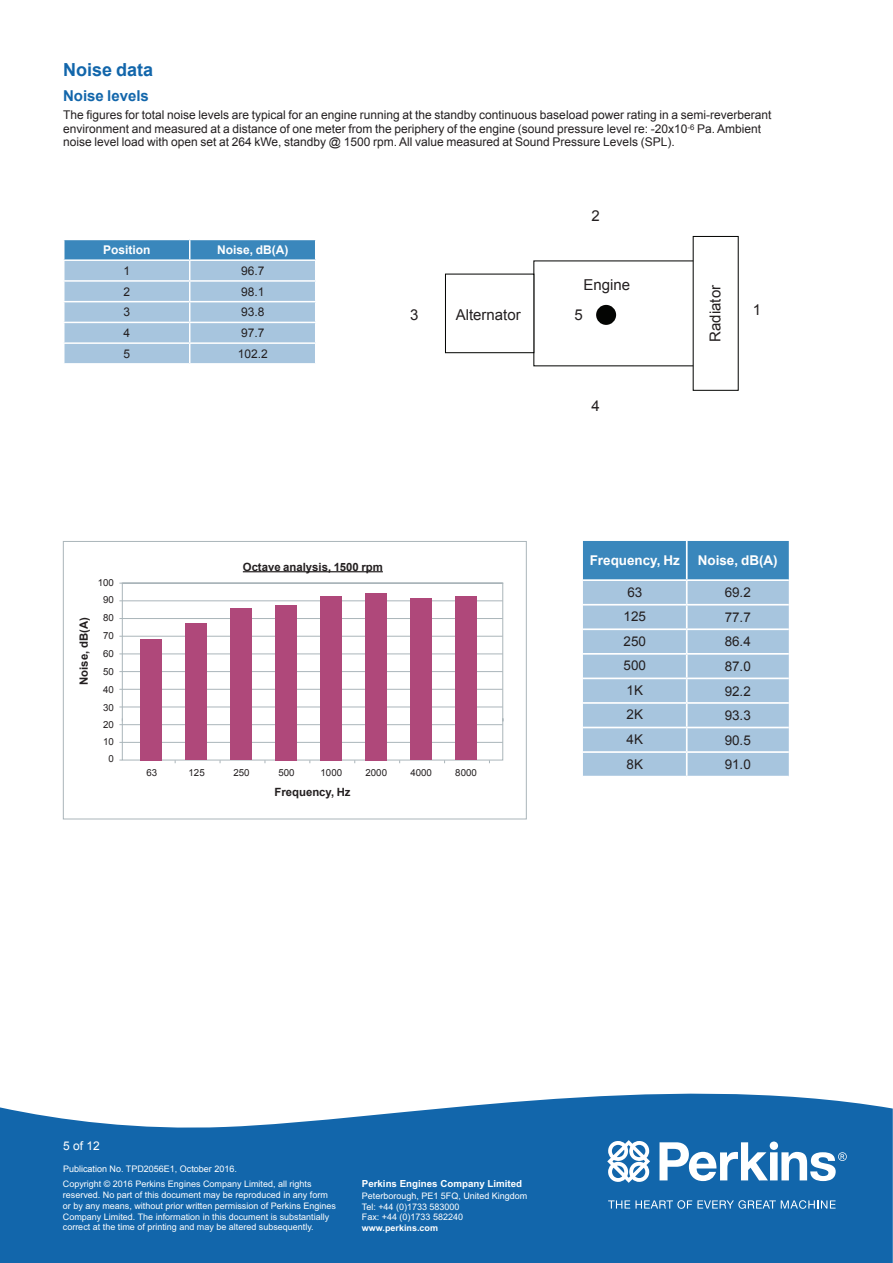
<style>
.page{position:relative;width:893px;height:1263px;background:#fff}
.page>*{position:absolute;margin:0;border:0;box-sizing:border-box;transform-origin:0 0}
.t1{font:700 18px "Arial";color:#1266ab}
.t2{font:15px "Arial";color:#231f20}
.t3{font:700 15px "Arial";color:#1266ab}
.t4{font:13.5px "Arial";color:#231f20}
.t5{font:700 13.5px "Arial";color:#fff}
.t6{font:12px/13.5px "Arial";color:#231f20}
.t7{font:700 12px "Arial";color:#fff}
.t8{font:12px "Arial";color:#fff}
.t9{font:700 11.4px "Arial";color:#231f20}
.t10{font:9.75px/17.9px "Arial";color:#231f20;text-align:center}
.t11{font:700 9.75px "Arial";color:#fff}
.t12{font:9px/10.8px "Arial";color:#fff}
.t13{font:700 9px "Arial";color:#fff}
</style>
<div class="page">
<svg style="left:0;top:1093px;width:893px;height:170px;background:#2a75b3"></svg>
<svg style="left:608px;top:1200px;width:227px;height:9px;background:#518fc1"></svg>
<svg style="left:607px;top:1140px;width:43px;height:43px"></svg>
<svg style="left:659px;top:1141px;width:188px;height:40px"></svg>
<svg style="left:63px;top:239px;width:253px;height:125px;background:#9ec0db"></svg>
<svg style="left:583px;top:541px;width:206px;height:235px;background:#95bad8"></svg>
<hr style="left:686px;top:581px;width:2px;height:23px;background:#fff">
<hr style="left:686px;top:605px;width:2px;height:23px;background:#fff">
<hr style="left:686px;top:630px;width:2px;height:23px;background:#fff">
<hr style="left:686px;top:655px;width:2px;height:22px;background:#fff">
<hr style="left:686px;top:679px;width:2px;height:23px;background:#fff">
<hr style="left:686px;top:704px;width:2px;height:23px;background:#fff">
<hr style="left:686px;top:728px;width:2px;height:23px;background:#fff">
<hr style="left:686px;top:753px;width:2px;height:23px;background:#fff">
<hr style="left:583px;top:604px;width:104px;height:1px;background:#fff">
<hr style="left:687px;top:604px;width:102px;height:1px;background:#fff">
<hr style="left:583px;top:628px;width:104px;height:2px;background:#fff">
<hr style="left:687px;top:628px;width:102px;height:2px;background:#fff">
<hr style="left:583px;top:653px;width:104px;height:2px;background:#fff">
<hr style="left:687px;top:653px;width:102px;height:2px;background:#fff">
<hr style="left:583px;top:677px;width:104px;height:2px;background:#fff">
<hr style="left:687px;top:677px;width:102px;height:2px;background:#fff">
<hr style="left:583px;top:702px;width:104px;height:2px;background:#fff">
<hr style="left:687px;top:702px;width:102px;height:2px;background:#fff">
<hr style="left:583px;top:727px;width:104px;height:1px;background:#fff">
<hr style="left:687px;top:727px;width:102px;height:1px;background:#fff">
<hr style="left:583px;top:751px;width:104px;height:2px;background:#fff">
<hr style="left:687px;top:751px;width:102px;height:2px;background:#fff">
<hr style="left:583px;top:579px;width:104px;height:2px;background:#fff">
<hr style="left:687px;top:579px;width:102px;height:2px;background:#fff">
<hr style="left:686px;top:541px;width:2px;height:38px;background:#fff">
<div style="left:63px;top:541px;width:464px;height:278px;border:1px solid #aab5ba"></div>
<div style="left:122px;top:583px;width:381px;height:177px;border:1px solid #aab5ba"></div>
<hr style="left:243px;top:571px;width:140px;height:1px;background:#231f20">
<hr style="left:119px;top:618px;width:384px;height:1px;background:#aab5ba">
<hr style="left:119px;top:636px;width:384px;height:1px;background:#aab5ba">
<hr style="left:119px;top:654px;width:384px;height:1px;background:#aab5ba">
<hr style="left:119px;top:671px;width:384px;height:1px;background:#aab5ba">
<hr style="left:119px;top:689px;width:384px;height:1px;background:#aab5ba">
<hr style="left:119px;top:707px;width:384px;height:1px;background:#aab5ba">
<hr style="left:119px;top:724px;width:384px;height:1px;background:#aab5ba">
<hr style="left:119px;top:742px;width:384px;height:1px;background:#aab5ba">
<hr style="left:119px;top:600px;width:384px;height:1px;background:#aab5ba">
<div style="left:141px;top:639px;width:21px;height:121px;background:#af487a"></div>
<div style="left:186px;top:623px;width:21px;height:137px;background:#af487a"></div>
<div style="left:231px;top:608px;width:21px;height:152px;background:#af487a"></div>
<div style="left:276px;top:605px;width:21px;height:155px;background:#af487a"></div>
<div style="left:321px;top:596px;width:21px;height:164px;background:#af487a"></div>
<div style="left:366px;top:593px;width:21px;height:167px;background:#af487a"></div>
<div style="left:411px;top:599px;width:21px;height:161px;background:#af487a"></div>
<div style="left:456px;top:596px;width:21px;height:164px;background:#af487a"></div>
<div style="left:445px;top:274px;width:89px;height:79px;background:#fff;border:1px solid #040503"></div>
<div style="left:596px;top:305px;width:20px;height:20px;background:#040503;border-radius:50%"></div>
<h1 class="t1" style="left:63px;top:59px;width:92px">Noise data</h1>
<h2 class="t3" style="left:63px;top:88px;width:87px">Noise levels</h2>
<p class="t6" style="left:63px;top:108px;width:710px">The figures for total noise levels are typical for an engine running at the standby continuous baseload power rating in a semi-reverberant environment and measured at a distance of one meter from the periphery of the engine (sound pressure level re: -20x10<sup>-6</sup> Pa. Ambient noise level load with open set at 264 kWe, standby @ 1500 rpm. All value measured at Sound Pressure Levels (SPL).</p>
<h3 class="t7" style="left:103px;top:243px;width:49px">Position</h3>
<h3 class="t7" style="left:217px;top:243px;width:73px">Noise, dB(A)</h3>
<h3 class="t6" style="left:123px;top:264px;width:8px">1</h3>
<h3 class="t6" style="left:241px;top:264px;width:25px">96.7</h3>
<h3 class="t6" style="left:123px;top:285px;width:8px">2</h3>
<h3 class="t6" style="left:241px;top:285px;width:25px">98.1</h3>
<h3 class="t6" style="left:123px;top:305px;width:8px">3</h3>
<h3 class="t6" style="left:241px;top:305px;width:25px">93.8</h3>
<h3 class="t6" style="left:123px;top:326px;width:8px">4</h3>
<h3 class="t6" style="left:241px;top:326px;width:25px">97.7</h3>
<h3 class="t6" style="left:123px;top:347px;width:8px">5</h3>
<h3 class="t6" style="left:238px;top:347px;width:32px">102.2</h3>
<h2 class="t2" style="left:410px;top:306px;width:10px">3</h2>
<h2 class="t2" style="left:456px;top:306px;width:67px">Alternator</h2>
<h2 class="t2" style="left:592px;top:207px;width:10px">2</h2>
<h2 class="t2" style="left:583px;top:276px;width:48px">Engine</h2>
<h2 class="t2" style="left:707px;top:342px;width:58px;rotate:-90deg">Radiator</h2>
<h2 class="t2" style="left:574px;top:306px;width:10px">5</h2>
<h2 class="t2" style="left:753px;top:302px;width:10px">1</h2>
<h2 class="t2" style="left:592px;top:398px;width:10px">4</h2>
<p class="t9" style="left:77px;top:685px;width:69px;rotate:-90deg">Noise, dB(A)</p>
<p class="t10" style="left:98px;top:573px;width:18px">100<br>90<br>80<br>70<br>60<br>50<br>40<br>30<br>20</p>
<p class="t10" style="left:103px;top:733px;width:12px;line-height:16.8px">10<br>0</p>
<p class="t9" style="left:243px;top:560px;width:142px">Octave analysis, 1500 rpm</p>
<p class="t10" style="left:146px;top:763px;width:12px">63</p>
<p class="t10" style="left:189px;top:763px;width:18px">125</p>
<p class="t10" style="left:233px;top:763px;width:18px">250</p>
<p class="t10" style="left:278px;top:763px;width:18px">500</p>
<p class="t10" style="left:321px;top:763px;width:23px">1000</p>
<p class="t10" style="left:365px;top:763px;width:23px">2000</p>
<p class="t10" style="left:410px;top:763px;width:23px">4000</p>
<p class="t10" style="left:455px;top:763px;width:23px">8000</p>
<p class="t9" style="left:274px;top:785px;width:78px">Frequency, Hz</p>
<h3 class="t5" style="left:590px;top:553px;width:92px">Frequency, Hz</h3>
<h3 class="t5" style="left:698px;top:553px;width:82px">Noise, dB(A)</h3>
<h3 class="t4" style="left:627px;top:584px;width:16px">63</h3>
<h3 class="t4" style="left:725px;top:585px;width:28px">69.2</h3>
<h3 class="t4" style="left:624px;top:609px;width:24px">125</h3>
<h3 class="t4" style="left:725px;top:609px;width:28px">77.7</h3>
<h3 class="t4" style="left:624px;top:633px;width:24px">250</h3>
<h3 class="t4" style="left:725px;top:634px;width:28px">86.4</h3>
<h3 class="t4" style="left:624px;top:658px;width:24px">500</h3>
<h3 class="t4" style="left:725px;top:659px;width:28px">87.0</h3>
<h3 class="t4" style="left:627px;top:682px;width:18px">1K</h3>
<h3 class="t4" style="left:725px;top:683px;width:28px">92.2</h3>
<h3 class="t4" style="left:627px;top:707px;width:18px">2K</h3>
<h3 class="t4" style="left:725px;top:708px;width:28px">93.3</h3>
<h3 class="t4" style="left:627px;top:732px;width:18px">4K</h3>
<h3 class="t4" style="left:725px;top:732px;width:28px">90.5</h3>
<h3 class="t4" style="left:627px;top:756px;width:18px">8K</h3>
<h3 class="t4" style="left:725px;top:757px;width:28px">91.0</h3>
<h3 class="t8" style="left:63px;top:1139px;width:38px">5 of 12</h3>
<p class="t12" style="left:63px;top:1163px;width:175px">Publication No. TPD2056E1, October 2016.</p>
<p class="t12" style="left:63px;top:1178px;width:275px">Copyright © 2016 Perkins Engines Company Limited, all rights reserved. No part of this document may be reproduced in any form or by any means, without prior written permission of Perkins Engines Company Limited. The information in this document is substantially correct at the time of printing and may be altered subsequently.</p>
<p class="t11" style="left:362px;top:1178px;width:162px">Perkins Engines Company Limited</p>
<p class="t12" style="left:362px;top:1190px;width:167px">Peterborough, PE1 5FQ, United Kingdom<br>Tel: +44 (0)1733 583000<br>Fax: +44 (0)1733 582240</p>
<p class="t13" style="left:362px;top:1222px;width:78px">www.perkins.com</p>
</div>
